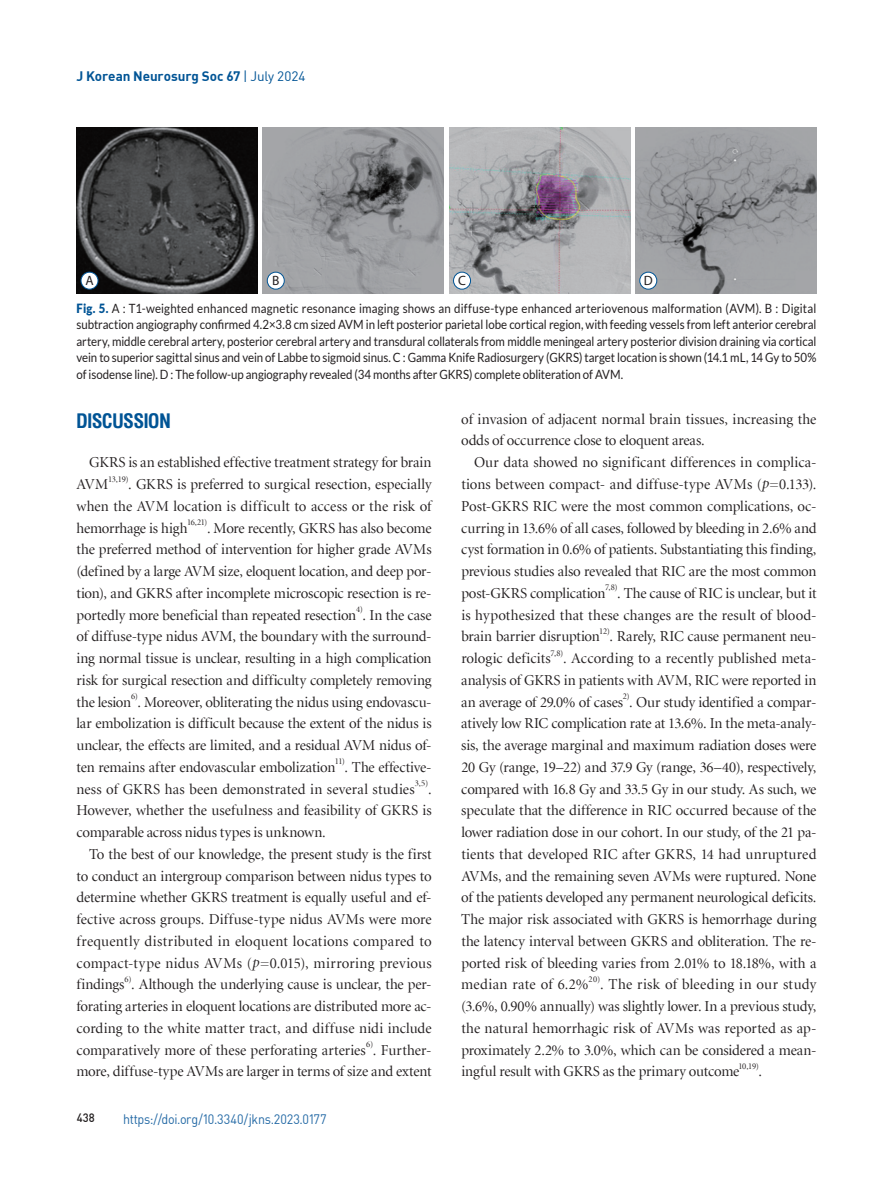
<style>
.page{position:relative;width:893px;height:1191px;background:#fff}
.page>*{position:absolute;margin:0;border:0;box-sizing:border-box;transform-origin:0 0}
.t1{font:700 condensed 19.5px "Helvetica";letter-spacing:-.045em;color:#005495}
.t2{font:15px/21.8px "Minion LT Display";letter-spacing:-.005em;color:#231f20;text-align:justify}
.t3{font:13.5px "DIN";letter-spacing:-.02em;color:#2369a5;scale:.93 1}
.t4{font:700 13.5px "DIN";letter-spacing:-.005em;color:#005495}
.t5{font:13.5px "Myriad Pro";color:#231f20}
.t6{font:12.75px/16.5px "Lato";letter-spacing:-.005em;color:#231f20;text-align:justify;scale:.9 1}
.t7{font:12px "Dinmed";color:#231f20;scale:.93 1}
.t8{font:8.7px "Minion LT Display";letter-spacing:-.03em;color:#231f20}
.s1{font-weight:400}
.s2{font-weight:900;color:#005495}
.s3{font-family:"Minion LT";font-style:italic}
</style>
<div class="page">
<img style="left:77px;top:128px;width:181px;height:165px">
<img style="left:263px;top:128px;width:181px;height:165px">
<img style="left:449px;top:128px;width:181px;height:165px">
<img style="left:635px;top:128px;width:181px;height:165px">
<div style="left:81px;top:272px;width:17px;height:17px;background:#fff;border-radius:50%"></div>
<div style="left:81px;top:272px;width:17px;height:17px;border:1px solid #005495;border-radius:50%"></div>
<div style="left:453px;top:272px;width:17px;height:17px;background:#fff;border-radius:50%"></div>
<div style="left:453px;top:272px;width:18px;height:17px;border:1px solid #005495;border-radius:50%"></div>
<div style="left:267px;top:272px;width:17px;height:17px;background:#fff;border-radius:50%"></div>
<div style="left:267px;top:272px;width:17px;height:17px;border:1px solid #005495;border-radius:50%"></div>
<div style="left:640px;top:272px;width:17px;height:17px;background:#fff;border-radius:50%"></div>
<div style="left:639px;top:272px;width:18px;height:17px;border:1px solid #005495;border-radius:50%"></div>
<p class="t4" style="left:76px;top:68px;width:231px">J Korean Neurosurg Soc 67 <span class="s1">| July 2024</span></p>
<p class="t5" style="left:85px;top:272px;width:10px">A</p>
<p class="t5" style="left:272px;top:272px;width:9px">B</p>
<p class="t5" style="left:458px;top:272px;width:9px">C</p>
<p class="t5" style="left:644px;top:272px;width:10px">D</p>
<p class="t6" style="left:77px;top:300px;width:824px"><span class="s2">Fig. 5.</span> A : T1-weighted enhanced magnetic resonance imaging shows an diffuse-type enhanced arteriovenous malformation (AVM). B : Digital subtraction angiography confirmed 4.2×3.8 cm sized AVM in left posterior parietal lobe cortical region, with feeding vessels from left anterior cerebral artery, middle cerebral artery, posterior cerebral artery and transdural collaterals from middle meningeal artery posterior division draining via cortical vein to superior sagittal sinus and vein of Labbe to sigmoid sinus. C : Gamma Knife Radiosurgery (GKRS) target location is shown (14.1 mL, 14 Gy to 50% of isodense line). D : The follow-up angiography revealed (34 months after GKRS) complete obliteration of AVM.</p>
<h1 class="t1" style="left:76px;top:407px;width:96px">DISCUSSION</h1>
<p class="t2" style="left:77px;top:452px;width:357px;text-indent:13px">GKRS is an established effective treatment strategy for brain<br>AVM</p>
<p class="t8" style="left:108px;top:474px;width:22px">13,19)</p>
<p class="t2" style="left:77px;top:474px;width:357px;text-indent:52px">. GKRS is preferred to surgical resection, especially when the AVM location is difficult to access or the risk of hemorrhage is high</p>
<p class="t8" style="left:187px;top:518px;width:22px">16,21)</p>
<p class="t2" style="left:76px;top:517px;width:357px;text-indent:131px">. More recently, GKRS has also become the preferred method of intervention for higher grade AVMs (defined by a large AVM size, eloquent location, and deep por&shy;tion), and GKRS after incomplete microscopic resection is re&shy;portedly more beneficial than repeated resection . In the case</p>
<p class="t8" style="left:356px;top:605px;width:8px">4)</p>
<p class="t2" style="left:76px;top:626px;width:357px">of diffuse-type nidus AVM, the boundary with the surround&shy;ing normal tissue is unclear, resulting in a high complication risk for surgical resection and difficulty completely removing the lesion . Moreover, obliterating the nidus using endovascu-</p>
<p class="t8" style="left:131px;top:692px;width:9px">6)</p>
<p class="t2" style="left:76px;top:713px;width:357px">lar embolization is difficult because the extent of the nidus is unclear, the effects are limited, and a residual AVM nidus of&shy;ten remains after endovascular embolization</p>
<p class="t8" style="left:335px;top:757px;width:12px">11)</p>
<p class="t2" style="left:76px;top:757px;width:357px;text-indent:268px">. The effective&shy;ness of GKRS has been demonstrated in several studies</p>
<p class="t8" style="left:415px;top:779px;width:15px">3,5)</p>
<p class="t2" style="left:76px;top:778px;width:357px;text-indent:352px">.<br>However, whether the usefulness and feasibility of GKRS is comparable across nidus types is unknown.</p>
<p class="t2" style="left:77px;top:844px;width:357px;text-indent:13px">To the best of our knowledge, the present study is the first to conduct an intergroup comparison between nidus types to determine whether GKRS treatment is equally useful and ef&shy;fective across groups. Diffuse-type nidus AVMs were more frequently distributed in eloquent locations compared to compact-type nidus AVMs (<span class="s3">p</span>=0.015), mirroring previous findings . Although the underlying cause is unclear, the per-</p>
<p class="t8" style="left:125px;top:975px;width:9px">6)</p>
<p class="t2" style="left:76px;top:996px;width:357px">forating arteries in eloquent locations are distributed more ac&shy;cording to the white matter tract, and diffuse nidi include comparatively more of these perforating arteries</p>
<p class="t8" style="left:366px;top:1040px;width:9px">6)</p>
<p class="t2" style="left:76px;top:1039px;width:357px;text-align:right">. Further-<br>more, diffuse-type AVMs are larger in terms of size and extent</p>
<p class="t7" style="left:77px;top:1109px;width:21px">438</p>
<p class="t3" style="left:123px;top:1110px;width:220px">https://doi.org/10.3340/jkns.2023.0177</p>
<p class="t2" style="left:461px;top:409px;width:357px">of invasion of adjacent normal brain tissues, increasing the odds of occurrence close to eloquent areas.</p>
<p class="t2" style="left:461px;top:452px;width:357px;text-indent:13px">Our data showed no significant differences in complica&shy;tions between compact- and diffuse-type AVMs (<span class="s3">p</span>=0.133).<br>Post-GKRS RIC were the most common complications, oc&shy;curring in 13.6% of all cases, followed by bleeding in 2.6% and cyst formation in 0.6% of patients. Substantiating this finding, previous studies also revealed that RIC are the most common post-GKRS complication</p>
<p class="t8" style="left:605px;top:583px;width:14px">7,8)</p>
<p class="t2" style="left:461px;top:583px;width:357px;text-indent:156px">. The cause of RIC is unclear, but it is hypothesized that these changes are the result of blood&shy;brain barrier disruption</p>
<p class="t8" style="left:599px;top:627px;width:12px">12)</p>
<p class="t2" style="left:610px;top:626px;width:208px">. Rarely, RIC cause permanent neu-</p>
<p class="t2" style="left:461px;top:648px;width:91px">rologic deficits</p>
<p class="t8" style="left:550px;top:648px;width:15px">7,8)</p>
<p class="t2" style="left:461px;top:648px;width:357px;text-indent:102px">. According to a recently published meta&shy;analysis of GKRS in patients with AVM, RIC were reported in an average of 29.0% of cases . Our study identified a compar-</p>
<p class="t8" style="left:623px;top:692px;width:8px">2)</p>
<p class="t2" style="left:461px;top:713px;width:357px">atively low RIC complication rate at 13.6%. In the meta-analy&shy;sis, the average marginal and maximum radiation doses were 20 Gy (range, 19–22) and 37.9 Gy (range, 36–40), respectively, compared with 16.8 Gy and 33.5 Gy in our study. As such, we speculate that the difference in RIC occurred because of the lower radiation dose in our cohort. In our study, of the 21 pa&shy;tients that developed RIC after GKRS, 14 had unruptured AVMs, and the remaining seven AVMs were ruptured. None of the patients developed any permanent neurological deficits.<br>The major risk associated with GKRS is hemorrhage during the latency interval between GKRS and obliteration. The re&shy;ported risk of bleeding varies from 2.01% to 18.18%, with a median rate of 6.2%</p>
<p class="t8" style="left:589px;top:975px;width:13px">20)</p>
<p class="t2" style="left:461px;top:974px;width:357px;text-indent:139px">. The risk of bleeding in our study (3.6%, 0.90% annually) was slightly lower. In a previous study, the natural hemorrhagic risk of AVMs was reported as ap&shy;proximately 2.2% to 3.0%, which can be considered a mean&shy;ingful result with GKRS as the primary outcome</p>
<p class="t8" style="left:738px;top:1062px;width:22px">10,19)</p>
<p class="t2" style="left:758px;top:1061px;width:5px">.</p>
</div>
